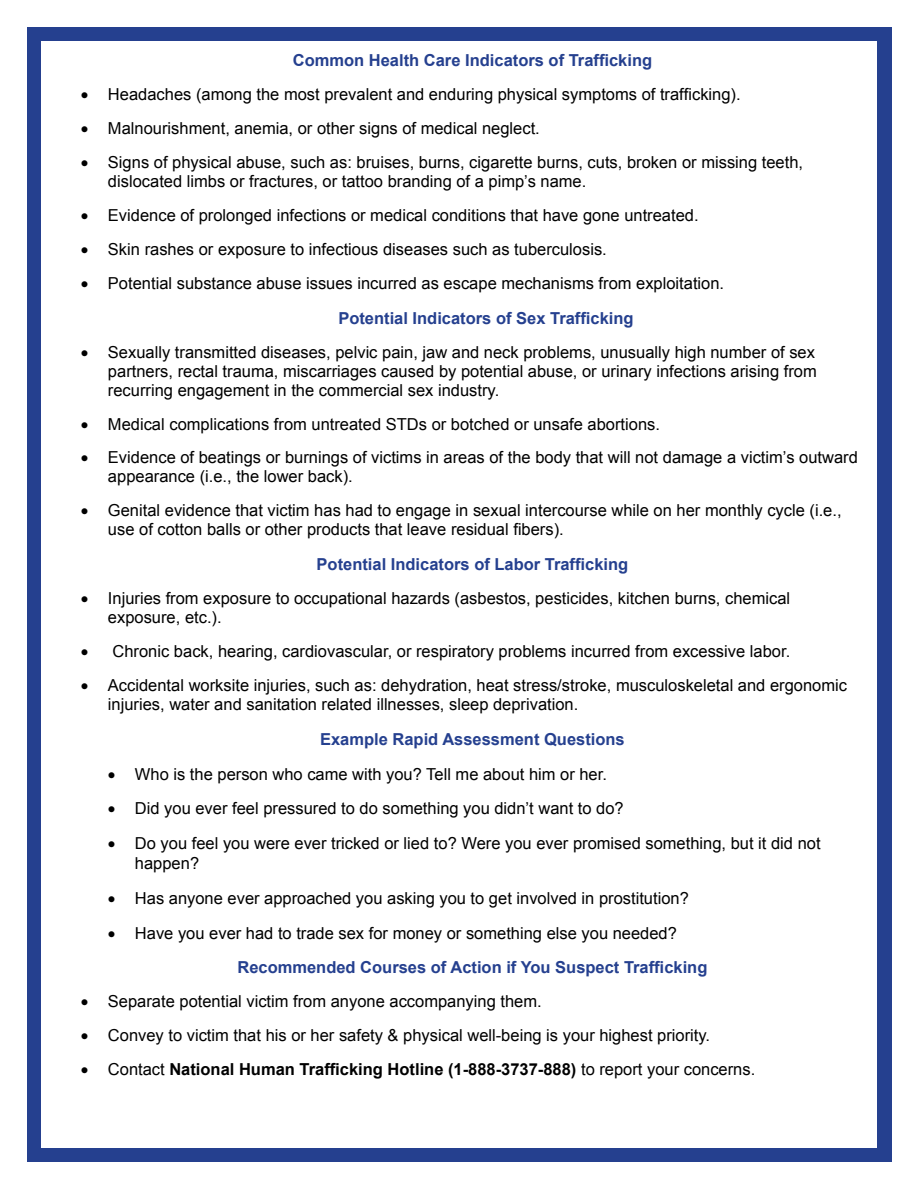
<style>
.page{position:relative;width:918px;height:1188px;background:#fff}
.page>*{position:absolute;margin:0;border:0;box-sizing:border-box;transform-origin:0 0}
.t1{font:16.5px/18.9px "Arial";color:#000}
.t2{font:700 16.5px "Arial";color:#25408f}
.t3{font:700 16.5px "Arial";color:#000}
.s1{font-weight:700;color:#25408f}
.s2{font-weight:400}
</style>
<div class="page">
<div style="left:878px;top:27px;width:14px;height:1134px;background:#25408f"></div>
<div style="left:27px;top:27px;width:14px;height:1134px;background:#25408f"></div>
<div style="left:28px;top:27px;width:850px;height:14px;background:#25408f"></div>
<div style="left:38px;top:1148px;width:853px;height:13px;background:#25408f"></div>
<p class="t2" style="left:293px;top:49px;width:361px">Common Health Care Indicators of Trafficking</p>
<p class="t1" style="left:81px;top:85px;width:661px">• Headaches (among the most prevalent and enduring physical symptoms of trafficking).</p>
<p class="t1" style="left:81px;top:119px;width:460px">• Malnourishment, anemia, or other signs of medical neglect.</p>
<p class="t1" style="left:108px;top:153px;width:697px;text-indent:-27px">• Signs of physical abuse, such as: bruises, burns, cigarette burns, cuts, broken or missing teeth, dislocated limbs or fractures, or tattoo branding of a pimp’s name.</p>
<p class="t1" style="left:81px;top:206px;width:619px">• Evidence of prolonged infections or medical conditions that have gone untreated.</p>
<p class="t1" style="left:81px;top:240px;width:527px">• Skin rashes or exposure to infectious diseases such as tuberculosis.</p>
<p class="t1" style="left:338px;top:266px;width:387px;line-height:34.8px;text-indent:-257px">• Potential substance abuse issues incurred as escape mechanisms from exploitation.<br><span class="s1">Potential Indicators of Sex Trafficking</span></p>
<p class="t1" style="left:108px;top:343px;width:710px;text-align:justify;text-indent:-27px">• Sexually transmitted diseases, pelvic pain, jaw and neck problems, unusually high number of sex partners, rectal trauma, miscarriages caused by potential abuse, or urinary infections arising from recurring engagement in the commercial sex industry.</p>
<p class="t1" style="left:81px;top:414px;width:581px">• Medical complications from untreated STDs or botched or unsafe abortions.</p>
<p class="t1" style="left:108px;top:448px;width:751px;text-indent:-27px">• Evidence of beatings or burnings of victims in areas of the body that will not damage a victim’s outward appearance (i.e., the lower back).</p>
<p class="t1" style="left:108px;top:501px;width:735px;text-indent:-27px">• Genital evidence that victim has had to engage in sexual intercourse while on her monthly cycle (i.e., use of cotton balls or other products that leave residual fibers).</p>
<p class="t2" style="left:317px;top:554px;width:313px">Potential Indicators of Labor Trafficking</p>
<p class="t1" style="left:108px;top:589px;width:684px;text-indent:-27px">• Injuries from exposure to occupational hazards (asbestos, pesticides, kitchen burns, chemical exposure, etc.).</p>
<p class="t1" style="left:81px;top:642px;width:711px">• Chronic back, hearing, cardiovascular, or respiratory problems incurred from excessive labor.</p>
<p class="t1" style="left:108px;top:676px;width:741px;text-indent:-27px">• Accidental worksite injuries, such as: dehydration, heat stress/stroke, musculoskeletal and ergonomic injuries, water and sanitation related illnesses, sleep deprivation.</p>
<p class="t2" style="left:320px;top:728px;width:306px">Example Rapid Assessment Questions</p>
<p class="t1" style="left:108px;top:765px;width:501px">• Who is the person who came with you? Tell me about him or her.</p>
<p class="t1" style="left:108px;top:799px;width:517px">• Did you ever feel pressured to do something you didn’t want to do?</p>
<p class="t1" style="left:135px;top:834px;width:687px;line-height:19.8px;text-indent:-27px">• Do you feel you were ever tricked or lied to? Were you ever promised something, but it did not happen?</p>
<p class="t1" style="left:108px;top:889px;width:582px">• Has anyone ever approached you asking you to get involved in prostitution?</p>
<p class="t1" style="left:237px;top:916px;width:472px;line-height:34.8px;text-indent:-129px">• Have you ever had to trade sex for money or something else you needed?<br><span class="s1">Recommended Courses of Action if You Suspect Trafficking</span></p>
<p class="t1" style="left:81px;top:992px;width:462px">• Separate potential victim from anyone accompanying them.</p>
<p class="t1" style="left:81px;top:1026px;width:631px">• Convey to victim that his or her safety &amp; physical well-being is your highest priority.</p>
<p class="t3" style="left:81px;top:1059px;width:676px">• <span class="s2">Contact</span> National Human Trafficking Hotline (1-888-3737-888) <span class="s2">to report your concerns.</span></p>
</div>
